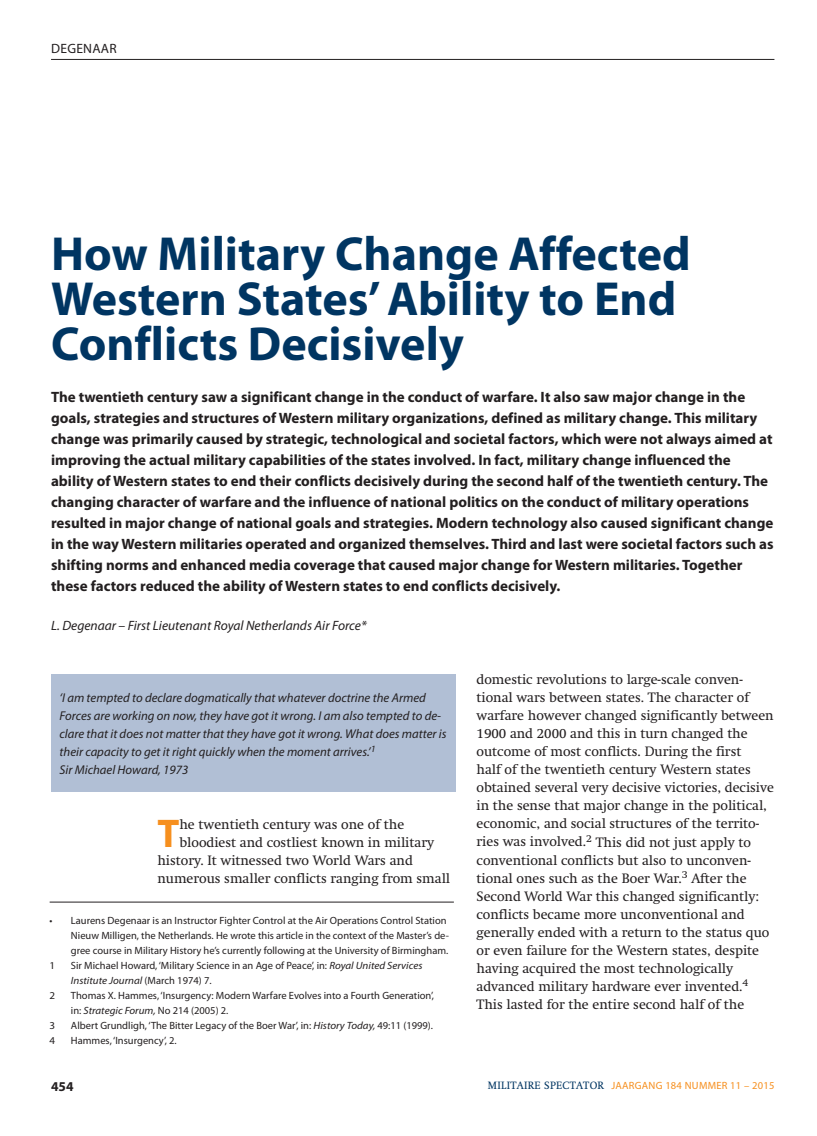
<style>
.page{position:relative;width:817px;height:1136px;background:#fff}
.page>*{position:absolute;margin:0;border:0;box-sizing:border-box;transform-origin:0 0}
.t1{font:700 48px/45px "Myriad Pro";color:#003562}
.t2{font:700 40.2px "Myriad Pro";color:#f68f1e}
.t3{font:700 15px/21px "Myriad Pro";color:#231f20}
.t4{font:13.5px/18px "Swift";color:#231f20}
.t5{font:italic 13.5px "Myriad Pro";color:#231f20}
.t6{font:13.5px "Myriad Pro";color:#231f20}
.t7{font:700 13.5px "Myriad Pro";color:#231f20}
.t8{font:italic 12.75px/18px "Myriad Pro";color:#231f20}
.t9{font:10.5px/15px "Myriad Pro";color:#231f20}
.t10{font:10.5px "Myriad Pro";letter-spacing:.025em;color:#f68f1e}
.t11{font:10.5px "Myriad Pro";color:#231f20;scale:1.05 1}
.s1{font-style:italic}
.s2{font-family:"Swift";color:#003562}
</style>
<div class="page">
<hr style="left:51px;top:59px;width:723px;height:1px;background:#231f20">
<div style="left:51px;top:673px;width:404px;height:118px;background:#b1bfd5"></div>
<hr style="left:50px;top:901px;width:404px;height:1px;background:#231f20">
<p class="t6" style="left:51px;top:41px;width:19px">degenaar</p>
<h1 class="t1" style="left:51px;top:232px;width:641px">How Military Change Affected<br>Western States’ Ability to End<br>Conflicts Decisively</h1>
<p class="t3" style="left:51px;top:387px;width:724px">The twentieth century saw a significant change in the conduct of warfare. It also saw major change in the goals, strategies and structures of Western military organizations, defined as military change. This military change was primarily caused by strategic, technological and societal factors, which were not always aimed at improving the actual military capabilities of the states involved. In fact, military change influenced the ability of Western states to end their conflicts decisively during the second half of the twentieth century. The changing character of warfare and the influence of national politics on the conduct of military operations resulted in major change of national goals and strategies. Modern technology also caused significant change in the way Western militaries operated and organized themselves. Third and last were societal factors such as shifting norms and enhanced media coverage that caused major change for Western militaries. Together these factors reduced the ability of Western states to end conflicts decisively.</p>
<p class="t5" style="left:51px;top:618px;width:317px">L. Degenaar – First Lieutenant Royal Netherlands Air Force*</p>
<p class="t8" style="left:60px;top:689px;width:388px">‘I am tempted to declare dogmatically that whatever doctrine the Armed Forces are working on now, they have got it wrong. I am also tempted to de&shy;clare that it does not matter that they have got it wrong. What does matter is their capacity to get it right quickly when the moment arrives.’<sup>1<br></sup>Sir Michael Howard, 1973</p>
<h2 class="t2" style="left:157px;top:810px;width:24px">T</h2>
<p class="t4" style="left:179px;top:814px;width:226px">he twentieth century was one of the</p>
<p class="t4" style="left:179px;top:832px;width:256px">bloodiest and costliest known in military</p>
<p class="t4" style="left:157px;top:850px;width:257px">history. It witnessed two World Wars and</p>
<p class="t4" style="left:157px;top:868px;width:294px">numerous smaller conflicts ranging from small</p>
<p class="t9" style="left:50px;top:912px;width:398px">• Laurens Degenaar is an Instructor Fighter Control at the Air Operations Control Station</p>
<p class="t9" style="left:71px;top:927px;width:379px">Nieuw Milligen, the Netherlands. He wrote this article in the context of the Master’s de-</p>
<p class="t9" style="left:71px;top:942px;width:379px">gree course in Military History he’s currently following at the University of Birmingham.</p>
<p class="t11" style="left:50px;top:959px;width:7px">1</p>
<p class="t9" style="left:71px;top:957px;width:353px">Sir Michael Howard, ‘Military Science in an Age of Peace’, in: <span class="s1">Royal United Services<br>Institute Journal</span> (March 1974) 7.</p>
<p class="t11" style="left:50px;top:989px;width:7px">2</p>
<p class="t9" style="left:71px;top:987px;width:364px">Thomas X. Hammes, ‘Insurgency: Modern Warfare Evolves into a Fourth Generation’, in: <span class="s1">Strategic Forum,</span> No 214 (2005) 2.</p>
<p class="t11" style="left:50px;top:1019px;width:7px">3</p>
<p class="t9" style="left:71px;top:1017px;width:363px">Albert Grundligh, ‘The Bitter Legacy of the Boer War’, in: <span class="s1">History Today,</span> 49:11 (1999).</p>
<p class="t11" style="left:50px;top:1034px;width:7px">4</p>
<p class="t9" style="left:71px;top:1032px;width:107px">Hammes, ‘Insurgency’, 2.</p>
<p class="t4" style="left:476px;top:670px;width:299px">domestic revolutions to large-scale conven&shy;tional wars between states. The character of warfare however changed significantly between 1900 and 2000 and this in turn changed the outcome of most conflicts. During the first<br>half of the twentieth century Western states obtained several very decisive victories, decisive in the sense that major change in the political, economic, and social structures of the territo&shy;ries was involved.<sup>2</sup> This did not just apply to conventional conflicts but also to unconven&shy;tional ones such as the Boer War.<sup>3</sup> After the Second World War this changed significantly: conflicts became more unconventional and generally ended with a return to the status quo or even failure for the Western states, despite having acquired the most technologically advanced military hardware ever invented.<sup>4<br></sup>This lasted for the entire second half of the</p>
<p class="t7" style="left:51px;top:1078px;width:24px">454</p>
<p class="t10" style="left:488px;top:1079px;width:288px"><span class="s2">MILITAIRE SPECTATOR</span> JAARGANG 184 NUMMER 11 – 2015</p>
</div>
